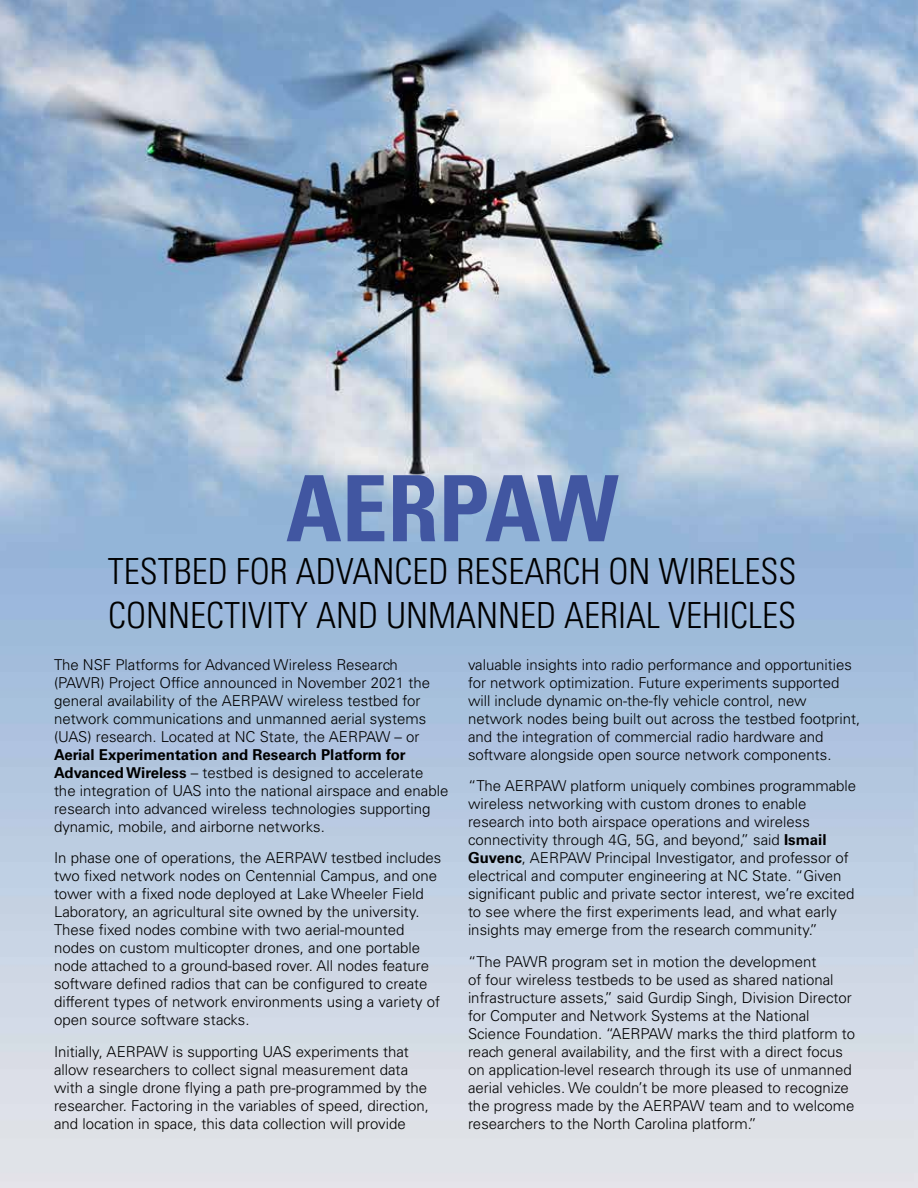
<style>
.page{position:relative;width:918px;height:1188px;background:#fff}
.page>*{position:absolute;margin:0;border:0;box-sizing:border-box;transform-origin:0 0}
.t1{font:700 condensed 91.5px "Univers LT Std";color:#4156a1}
.t2{font:300 condensed 36px/43.2px "Univers LT Std";color:#000}
.t3{font:300 15px/18px "Univers LT Std";color:#000}
.s1{font-weight:700}
</style>
<div class="page">
<img style="left:0;top:0;width:918px;height:1188px">
<h1 class="t1" style="left:286px;top:453px;width:334px">AERPAW</h1>
<h2 class="t2" style="left:108px;top:550px;width:690px">TESTBED FOR ADVANCED RESEARCH ON WIRELESS<br>CONNECTIVITY AND UNMANNED AERIAL VEHICLES</h2>
<p class="t3" style="left:54px;top:655px;width:378px">The NSF Platforms for Advanced Wireless Research (PAWR) Project Office announced in November 2021 the general availability of the AERPAW wireless testbed for network communications and unmanned aerial systems (UAS) research. Located at NC State, the AERPAW – or</p>
<p class="t3" style="left:54px;top:745px;width:396px"><span class="s1">Aerial Experimentation and Research Platform for Advanced Wireless</span> – testbed is designed to accelerate the integration of UAS into the national airspace and enable research into advanced wireless technologies supporting dynamic, mobile, and airborne networks.</p>
<p class="t3" style="left:54px;top:849px;width:389px">In phase one of operations, the AERPAW testbed includes two fixed network nodes on Centennial Campus, and one tower with a fixed node deployed at Lake Wheeler Field Laboratory, an agricultural site owned by the university.<br>These fixed nodes combine with two aerial-mounted nodes on custom multicopter drones, and one portable node attached to a ground-based rover. All nodes feature software defined radios that can be configured to create different types of network environments using a variety of open source software stacks.</p>
<p class="t3" style="left:54px;top:1042px;width:377px">Initially, AERPAW is supporting UAS experiments that allow researchers to collect signal measurement data with a single drone flying a path pre-programmed by the researcher. Factoring in the variables of speed, direction, and location in space, this data collection will provide</p>
<p class="t3" style="left:468px;top:655px;width:394px">valuable insights into radio performance and opportunities for network optimization. Future experiments supported will include dynamic on-the-fly vehicle control, new network nodes being built out across the testbed footprint, and the integration of commercial radio hardware and software alongside open source network components.</p>
<p class="t3" style="left:468px;top:777px;width:390px">“The AERPAW platform uniquely combines programmable wireless networking with custom drones to enable research into both airspace operations and wireless connectivity through 4G, 5G, and beyond,” said <span class="s1">Ismail Guvenc</span>, AERPAW Principal Investigator, and professor of electrical and computer engineering at NC State. “Given significant public and private sector interest, we’re excited to see where the first experiments lead, and what early insights may emerge from the research community.”</p>
<p class="t3" style="left:468px;top:952px;width:389px">“The PAWR program set in motion the development<br>of four wireless testbeds to be used as shared national infrastructure assets,” said Gurdip Singh, Division Director for Computer and Network Systems at the National Science Foundation. “AERPAW marks the third platform to reach general availability, and the first with a direct focus on application-level research through its use of unmanned aerial vehicles. We couldn’t be more pleased to recognize the progress made by the AERPAW team and to welcome researchers to the North Carolina platform.”</p>
</div>
